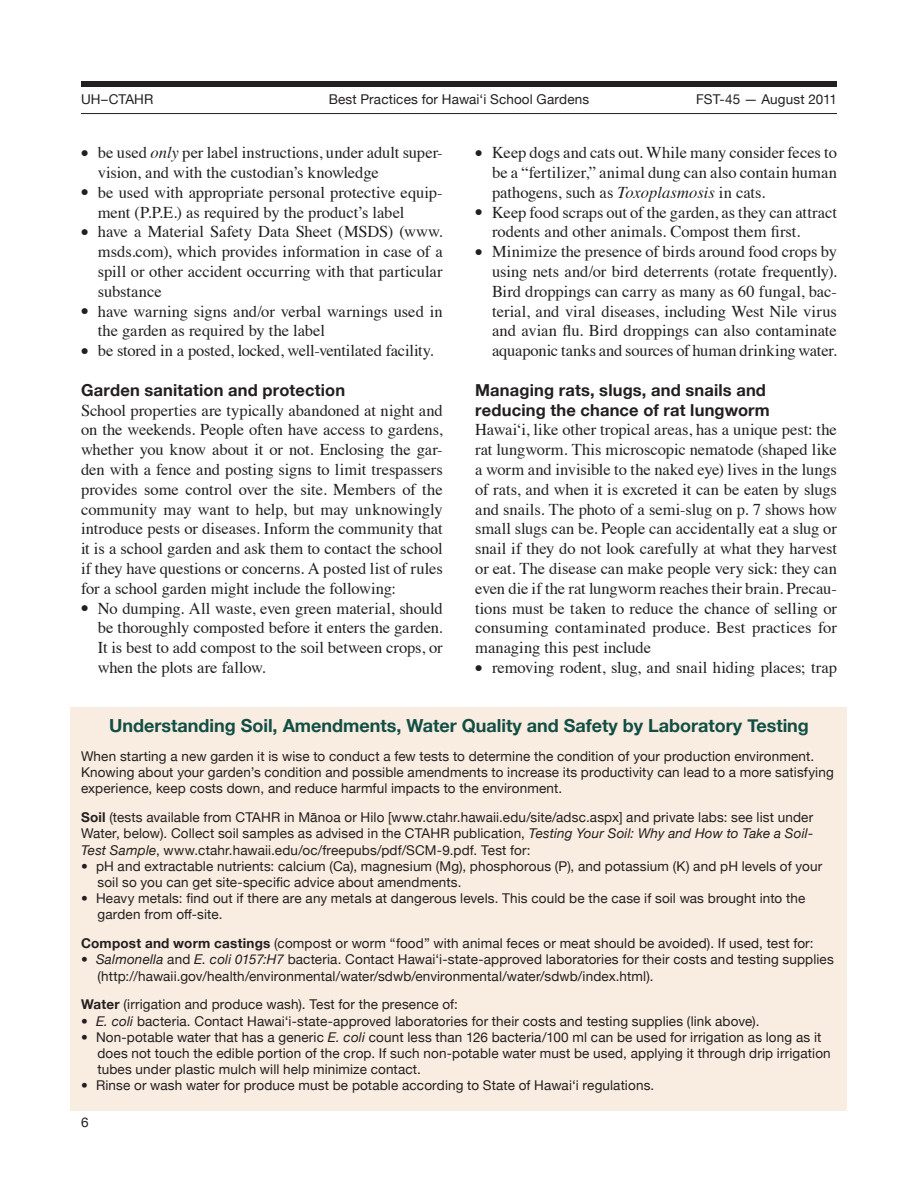
<style>
.page{position:relative;width:918px;height:1188px;background:#fff}
.page>*{position:absolute;margin:0;border:0;box-sizing:border-box;transform-origin:0 0}
.t1{font:700 18px "Helvetica Neue";color:#124e44}
.hang{font:16.5px/19.8px "Times";letter-spacing:-.005em;color:#231f20}
.Body_text{font:16.5px/19.8px "Times";letter-spacing:-.005em;color:#231f20;text-align:justify}
.t2{font:700 16.5px/19.8px "Helvetica Neue";letter-spacing:.01em;color:#231f20}
.Body_text-2{font:13.5px/16.2px "Helvetica Neue";letter-spacing:.01em;color:#231f20}
.s1{font-size:21px}
.s2{font-style:italic}
.s3{font-weight:700}
.s4{font-family:"Helvetica"}
</style>
<div class="page">
<div style="left:81px;top:81px;width:756px;height:6px;background:#231f20"></div>
<hr style="left:81px;top:113px;width:756px;height:1px;background:#231f20">
<div style="left:70px;top:707px;width:778px;height:403px;background:#f9ece0"></div>
<p class="Body_text-2" style="left:81px;top:90px;width:74px">UH–CTAHR</p>
<p class="Body_text-2" style="left:329px;top:90px;width:262px">Best Practices for Hawai‘i School Gardens</p>
<p class="Body_text-2" style="left:696px;top:90px;width:142px">FST-45 — August 2011</p>
<p class="hang" style="left:98px;top:141px;width:346px;text-indent:-17px"><span class="s1">•</span> be used <span class="s2">only</span> per label instructions, under adult super&shy;vision, and with the custodian’s knowledge</p>
<p class="hang" style="left:98px;top:181px;width:346px;text-indent:-17px"><span class="s1">•</span> be used with appropriate personal protective equip&shy;ment (P.P.E.) as required by the product’s label</p>
<p class="hang" style="left:98px;top:221px;width:346px;text-align:justify;text-indent:-17px"><span class="s1">•</span> have a Material Safety Data Sheet (MSDS) (www. msds.com), which provides information in case of a spill or other accident occurring with that particular substance</p>
<p class="hang" style="left:98px;top:300px;width:346px;text-indent:-17px"><span class="s1">•</span> have warning signs and/or verbal warnings used in the garden as required by the label</p>
<p class="hang" style="left:81px;top:339px;width:354px"><span class="s1">•</span> be stored in a posted, locked, well-ventilated facility.</p>
<p class="t2" style="left:81px;top:379px;width:266px">Garden sanitation and protection</p>
<p class="Body_text" style="left:81px;top:399px;width:363px">School properties are typically abandoned at night and on the weekends. People often have access to gardens, whether you know about it or not. Enclosing the gar&shy;den with a fence and posting signs to limit trespassers provides some control over the site. Members of the community may want to help, but may unknowingly introduce pests or diseases. Inform the community that it is a school garden and ask them to contact the school if they have questions or concerns. A posted list of rules for a school garden might include the following:</p>
<p class="hang" style="left:98px;top:597px;width:346px;text-align:justify;text-indent:-17px"><span class="s1">•</span> No dumping. All waste, even green material, should be thoroughly composted before it enters the garden.<br>It is best to add compost to the soil between crops, or when the plots are fallow.</p>
<p class="hang" style="left:492px;top:141px;width:346px;text-align:justify;text-indent:-17px"><span class="s1">•</span> Keep dogs and cats out. While many consider feces to be a “fertilizer,” animal dung can also contain human pathogens, such as <span class="s2">Toxoplasmosis</span> in cats.</p>
<p class="hang" style="left:492px;top:201px;width:346px;text-indent:-17px"><span class="s1">•</span> Keep food scraps out of the garden, as they can attract rodents and other animals. Compost them first.</p>
<p class="hang" style="left:492px;top:240px;width:346px;text-align:justify;text-indent:-17px"><span class="s1">•</span> Minimize the presence of birds around food crops by using nets and/or bird deterrents (rotate frequently).<br>Bird droppings can carry as many as 60 fungal, bac&shy;terial, and viral diseases, including West Nile virus and avian flu. Bird droppings can also contaminate aquaponic tanks and sources of human drinking water.</p>
<p class="t2" style="left:475px;top:379px;width:296px">Managing rats, slugs, and snails and reducing the chance of rat lungworm</p>
<p class="Body_text" style="left:475px;top:419px;width:363px">Hawai‘i, like other tropical areas, has a unique pest: the rat lungworm. This microscopic nematode (shaped like a worm and invisible to the naked eye) lives in the lungs of rats, and when it is excreted it can be eaten by slugs and snails. The photo of a semi-slug on p. 7 shows how small slugs can be. People can accidentally eat a slug or snail if they do not look carefully at what they harvest or eat. The disease can make people very sick: they can even die if the rat lungworm reaches their brain. Precau&shy;tions must be taken to reduce the chance of selling or consuming contaminated produce. Best practices for managing this pest include</p>
<p class="hang" style="left:475px;top:656px;width:363px"><span class="s1">•</span> removing rodent, slug, and snail hiding places; trap</p>
<p class="t1" style="left:109px;top:710px;width:701px">Understanding Soil, Amendments, Water Quality and Safety by Laboratory Testing</p>
<p class="Body_text-2" style="left:81px;top:747px;width:754px">When starting a new garden it is wise to conduct a few tests to determine the condition of your production environment.<br>Knowing about your garden’s condition and possible amendments to increase its productivity can lead to a more satisfying experience, keep costs down, and reduce harmful impacts to the environment.</p>
<p class="Body_text-2" style="left:81px;top:808px;width:734px;text-align:justify"><span class="s3">Soil</span> (tests available from CTAHR in M<span class="s4">ā</span>noa or Hilo [www.ctahr.hawaii.edu/site/adsc.aspx] and private labs: see list under Water, below). Collect soil samples as advised in the CTAHR publication, <span class="s2">Testing Your Soil: Why and How to Take a Soil-Test Sample</span>, www.ctahr.hawaii.edu/oc/freepubs/pdf/SCM-9.pdf. Test for:</p>
<p class="Body_text-2" style="left:98px;top:857px;width:726px;text-indent:-16px">• pH and extractable nutrients: calcium (Ca), magnesium (Mg), phosphorous (P), and potassium (K) and pH levels of your soil so you can get site-specific advice about amendments.</p>
<p class="Body_text-2" style="left:98px;top:889px;width:709px;text-indent:-16px">• Heavy metals: find out if there are any metals at dangerous levels. This could be the case if soil was brought into the garden from off-site.</p>
<p class="Body_text-2" style="left:81px;top:934px;width:734px"><span class="s3">Compost and worm castings</span> (compost or worm “food” with animal feces or meat should be avoided). If used, test for:</p>
<p class="Body_text-2" style="left:98px;top:951px;width:738px;text-indent:-16px"><span class="s2">• Salmonella</span> and <span class="s2">E. coli 0157:H7</span> bacteria. Contact Hawai‘i-state-approved laboratories for their costs and testing supplies (http://hawaii.gov/health/environmental/water/sdwb/environmental/water/sdwb/index.html).</p>
<p class="Body_text-2" style="left:81px;top:996px;width:379px"><span class="s3">Water</span> (irrigation and produce wash). Test for the presence of:</p>
<p class="Body_text-2" style="left:81px;top:1012px;width:680px"><span class="s2">• E. coli</span> bacteria. Contact Hawai‘i-state-approved laboratories for their costs and testing supplies (link above).</p>
<p class="Body_text-2" style="left:98px;top:1028px;width:735px;text-indent:-16px">• Non-potable water that has a generic <span class="s2">E. coli</span> count less than 126 bacteria/100 ml can be used for irrigation as long as it does not touch the edible portion of the crop. If such non-potable water must be used, applying it through drip irrigation tubes under plastic mulch will help minimize contact.</p>
<p class="Body_text-2" style="left:81px;top:1077px;width:575px">• Rinse or wash water for produce must be potable according to State of Hawai‘i regulations.</p>
<p class="Body_text-2" style="left:81px;top:1113px;width:9px">6</p>
</div>
